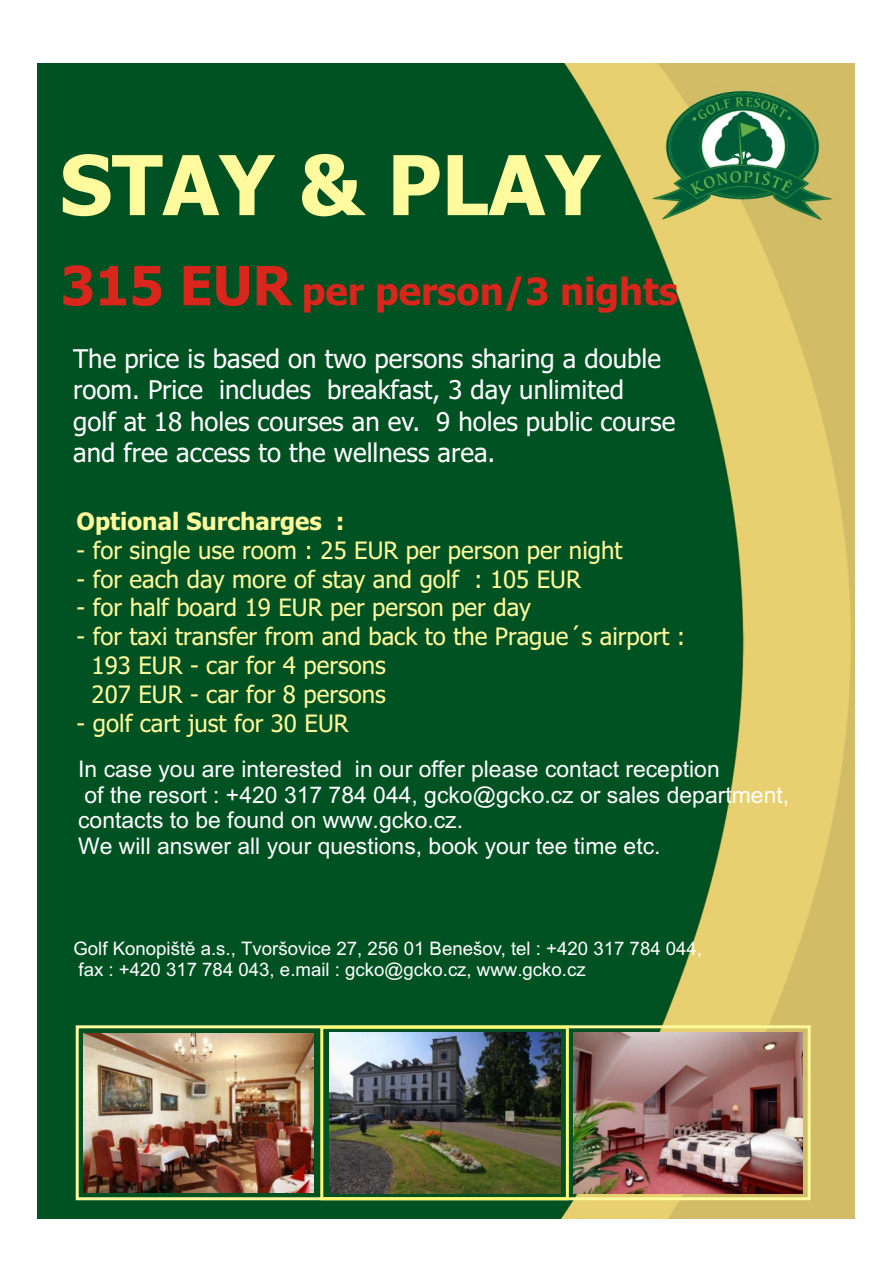
<style>
.page{position:relative;width:894px;height:1263px;background:#fff}
.page>*{position:absolute;margin:0;border:0;box-sizing:border-box;transform-origin:0 0}
.t1{font:700 82.5px "Tahoma";color:#fffa9e}
.t2{font:700 37.5px "Tahoma";color:#d9261c}
.t3{font:25.8px/31.2px "Tahoma";color:#fff}
.t4{font:24px/29px "Tahoma";color:#fffa9e}
.t5{font:700 24px "Tahoma";color:#fffa9e}
.t6{font:22.95px/25.7px "Arial CE";color:#fff}
.t7{font:18.6px/20.9px "Arial CE";color:#fff}
.s1{font-size:54px}
</style>
<div class="page">
<img style="left:38px;top:63px;width:817px;height:1156px">
<div style="left:76px;top:1025px;width:735px;height:175px;border:3px solid #fffa9e"></div>
<div style="left:320px;top:1026px;width:249px;height:174px;border:3px solid #fffa73"></div>
<img style="left:83px;top:1034px;width:230px;height:158px">
<img style="left:330px;top:1033px;width:230px;height:160px">
<img style="left:573px;top:1033px;width:229px;height:161px">
<h1 class="t1" style="left:60px;top:152px;width:542px">STAY &amp; PLAY</h1>
<h2 class="t2" style="left:61px;top:277px;width:619px"><span class="s1">315 EUR</span> per person/3 nights</h2>
<p class="t3" style="left:73px;top:346px;width:604px">The price is based on two persons sharing a double room. Price includes breakfast, 3 day unlimited<br>golf at 18 holes courses an ev. 9 holes public course and free access to the wellness area.</p>
<p class="t5" style="left:77px;top:511px;width:270px">Optional Surcharges :</p>
<p class="t4" style="left:77px;top:537px;width:547px">- for single use room : 25 EUR per person per night</p>
<p class="t4" style="left:77px;top:566px;width:506px">- for each day more of stay and golf : 105 EUR</p>
<p class="t4" style="left:77px;top:595px;width:456px">- for half board 19 EUR per person per day</p>
<p class="t4" style="left:92px;top:624px;width:595px;text-indent:-15px">- for taxi transfer from and back to the Prague´s airport :<br>193 EUR - car for 4 persons<br>207 EUR - car for 8 persons</p>
<p class="t4" style="left:77px;top:711px;width:274px">- golf cart just for 30 EUR</p>
<p class="t6" style="left:78px;top:758px;width:713px">In case you are interested in our offer please contact reception<br>of the resort : +420 317 784 044, gcko@gcko.cz or sales department, contacts to be found on www.gcko.cz.<br>We will answer all your questions, book your tee time etc.</p>
<p class="t7" style="left:73px;top:940px;width:630px">Golf Konopištì a.s., Tvoršovice 27, 256 01 Benešov, tel : +420 317 784 044, fax : +420 317 784 043, e.mail : gcko@gcko.cz, www.gcko.cz</p>
</div>
